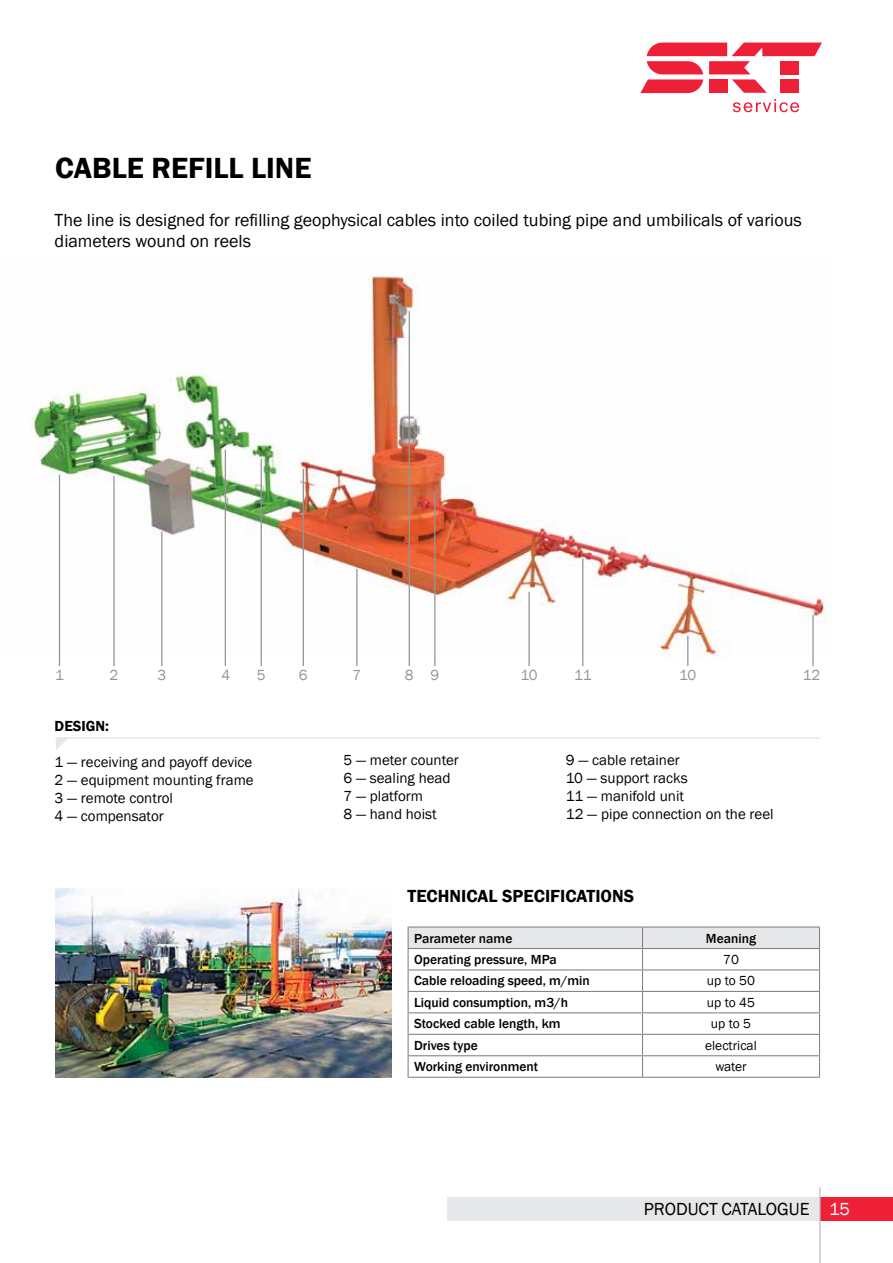
<style>
.page{position:relative;width:893px;height:1263px;background:#fff}
.page>*{position:absolute;margin:0;border:0;box-sizing:border-box;transform-origin:0 0}
.t1{font:600 30px "Franklin Gothic";color:#000}
.t2{font:18px/21.6px "Franklin Gothic";color:#000}
.t3{font:600 18px "Franklin Gothic";color:#000}
.t4{font:15px/18px "Franklin Gothic";color:#000}
.t5{font:15px "Franklin Gothic";letter-spacing:-.025em;color:#939598}
.t6{font:600 15px "Franklin Gothic";color:#000}
.t7{font:500 13.5px "Franklin Gothic";color:#000}
.t8{font:13.5px "Franklin Gothic";color:#000}
.s1{color:#fff}
</style>
<div class="page">
<div style="left:448px;top:1197px;width:374px;height:23px;background:#e6e7e8"></div>
<div style="left:820px;top:1197px;width:73px;height:23px;background:#ee2038"></div>
<hr style="left:819px;top:1187px;width:2px;height:76px;background:#bcbec0">
<svg style="left:640px;top:43px;width:182px;height:50px"></svg>
<svg style="left:733px;top:99px;width:66px;height:13px"></svg>
<img style="left:33px;top:276px;width:799px;height:382px">
<hr style="left:408px;top:926px;width:234px;height:1px;background:#818186">
<hr style="left:642px;top:926px;width:178px;height:1px;background:#818186">
<svg style="left:408px;top:927px;width:412px;height:150px"></svg>
<hr style="left:408px;top:1077px;width:234px;height:1px;background:#818186">
<hr style="left:642px;top:1077px;width:178px;height:1px;background:#818186">
<img style="left:55px;top:888px;width:337px;height:189px">
<svg style="left:56px;top:739px;width:11px;height:11px"></svg>
<hr style="left:56px;top:737px;width:764px;height:2px;background:#e6e7e8">
<hr style="left:812px;top:615px;width:2px;height:51px;background:#939598">
<hr style="left:59px;top:475px;width:1px;height:191px;background:#939598">
<hr style="left:113px;top:476px;width:2px;height:190px;background:#939598">
<hr style="left:161px;top:532px;width:1px;height:134px;background:#939598">
<hr style="left:225px;top:450px;width:1px;height:216px;background:#939598">
<hr style="left:261px;top:458px;width:1px;height:208px;background:#939598">
<hr style="left:303px;top:469px;width:1px;height:197px;background:#939598">
<hr style="left:356px;top:569px;width:2px;height:97px;background:#939598">
<hr style="left:434px;top:493px;width:1px;height:173px;background:#939598">
<hr style="left:582px;top:558px;width:1px;height:108px;background:#939598">
<hr style="left:687px;top:636px;width:1px;height:30px;background:#939598">
<hr style="left:528px;top:592px;width:2px;height:74px;background:#939598">
<hr style="left:409px;top:311px;width:1px;height:355px;background:#939598">
<h1 class="t1" style="left:55px;top:150px;width:258px">CABLE REFILL LINE</h1>
<p class="t2" style="left:55px;top:209px;width:749px">The line is designed for refilling geophysical cables into coiled tubing pipe and umbilicals of various diameters wound on reels</p>
<p class="t5" style="left:55px;top:665px;width:10px">1</p>
<p class="t5" style="left:110px;top:665px;width:10px">2</p>
<p class="t5" style="left:157px;top:665px;width:10px">3</p>
<p class="t5" style="left:222px;top:665px;width:10px">4</p>
<p class="t5" style="left:257px;top:665px;width:10px">5</p>
<p class="t5" style="left:299px;top:665px;width:10px">6</p>
<p class="t5" style="left:352px;top:665px;width:10px">7</p>
<p class="t5" style="left:405px;top:665px;width:36px">8 9</p>
<p class="t5" style="left:521px;top:665px;width:19px">10</p>
<p class="t5" style="left:574px;top:665px;width:19px">11</p>
<p class="t5" style="left:679px;top:665px;width:19px">10</p>
<p class="t5" style="left:803px;top:665px;width:19px">12</p>
<p class="t6" style="left:55px;top:716px;width:56px">DESIGN:</p>
<p class="t4" style="left:55px;top:753px;width:201px">1 — receiving and payoff device<br>2 — equipment mounting frame<br>3 — remote control<br>4 — compensator</p>
<p class="t4" style="left:344px;top:751px;width:117px">5 — meter counter<br>6 — sealing head<br>7 — platform<br>8 — hand hoist</p>
<p class="t4" style="left:566px;top:751px;width:209px">9 — cable retainer<br>10 — support racks<br>11 — manifold unit<br>12 — pipe connection on the reel</p>
<p class="t3" style="left:408px;top:885px;width:228px">TECHNICAL SPECIFICATIONS</p>
<p class="t7" style="left:414px;top:930px;width:100px">Parameter name</p>
<p class="t7" style="left:706px;top:930px;width:52px">Meaning</p>
<p class="t7" style="left:414px;top:951px;width:144px">Operating pressure, MPa</p>
<p class="t8" style="left:723px;top:951px;width:17px">70</p>
<p class="t7" style="left:414px;top:972px;width:177px">Cable reloading speed, m/min</p>
<p class="t8" style="left:707px;top:972px;width:50px">up to 50</p>
<p class="t7" style="left:414px;top:994px;width:155px">Liquid consumption, m3/h</p>
<p class="t8" style="left:707px;top:994px;width:50px">up to 45</p>
<p class="t7" style="left:414px;top:1015px;width:148px">Stocked cable length, km</p>
<p class="t8" style="left:711px;top:1015px;width:42px">up to 5</p>
<p class="t7" style="left:414px;top:1037px;width:65px">Drives type</p>
<p class="t8" style="left:705px;top:1037px;width:53px">electrical</p>
<p class="t7" style="left:414px;top:1058px;width:126px">Working environment</p>
<p class="t8" style="left:715px;top:1058px;width:33px">water</p>
<p class="t2" style="left:644px;top:1198px;width:208px">PRODUCT CATALOGUE <span class="s1">15</span></p>
</div>
